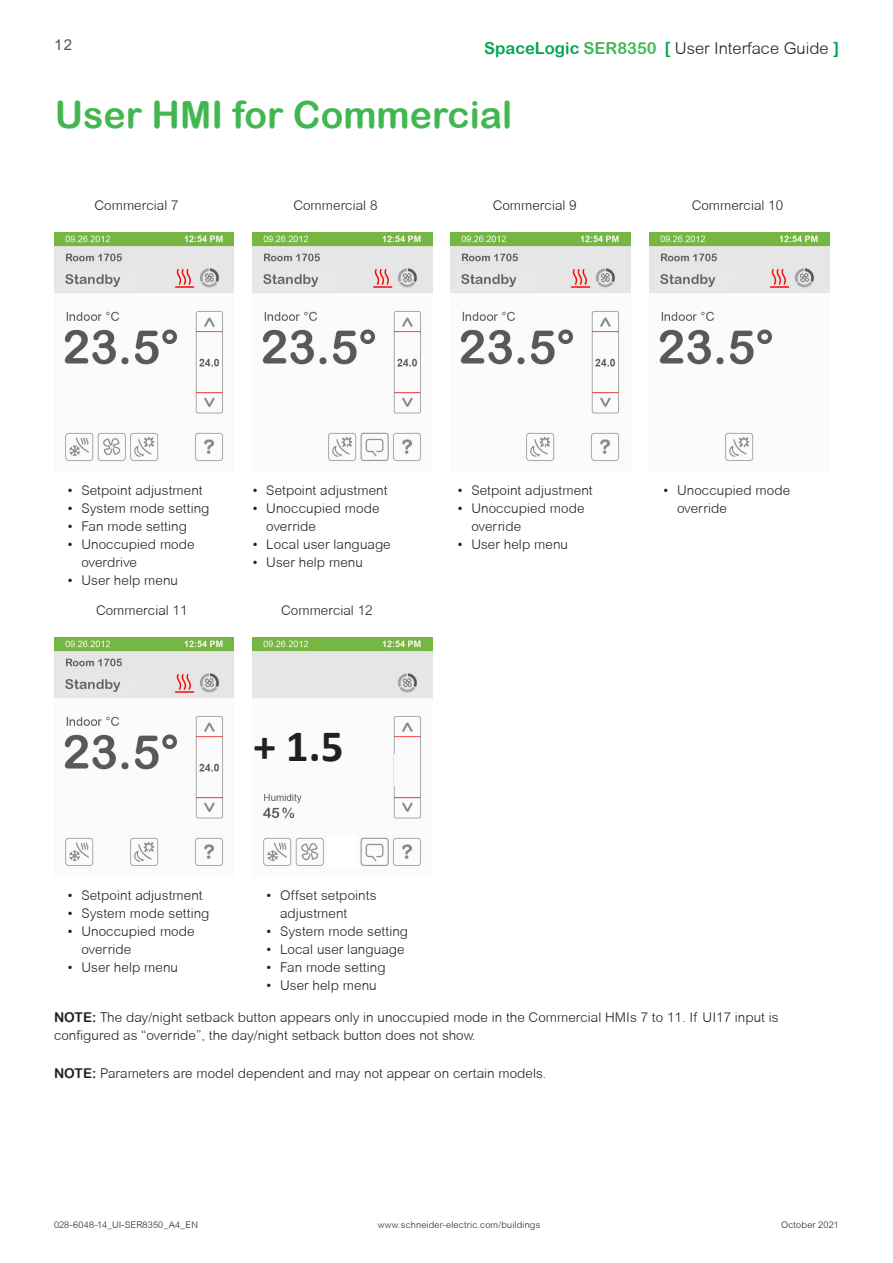
<style>
.page{position:relative;width:893px;height:1263px;background:#fff}
.page>*{position:absolute;margin:0;border:0;box-sizing:border-box;transform-origin:0 0}
.t1{font:700 45px "Calibri";color:#231f20}
.Heading_1{font:37.5px "Arial Rounded MT Bold";color:#42b751}
.t2{font:300 16.5px "Arial Rounded MT";color:#231f20}
.t3{font:15px "Arial";color:#4d545a}
.main_text{font:300 13.5px/18px "Arial Rounded MT";letter-spacing:.005em;color:#231f20}
.t4{font:300 9.15px "Arial Rounded MT";letter-spacing:.02em;color:#231f20}
.s1{font-family:"Arial Rounded MT Bold";font-weight:400;color:#00a54f}
.s2{font-family:"Arial Rounded MT Bold";font-weight:400;color:#42b751}
.s3{font-family:"Arial Rounded MT Bold";font-weight:400}
</style>
<div class="page">
<img style="left:253px;top:232px;width:180px;height:229px">
<img style="left:451px;top:232px;width:180px;height:229px">
<img style="left:650px;top:232px;width:180px;height:229px">
<img style="left:54px;top:637px;width:180px;height:229px">
<img style="left:253px;top:637px;width:180px;height:229px">
<div style="left:328px;top:835px;width:29px;height:32px;background:#fff"></div>
<div style="left:254px;top:708px;width:125px;height:74px;background:#fbfbfb"></div>
<div style="left:310px;top:786px;width:66px;height:36px;background:#fbfbfb"></div>
<div style="left:395px;top:754px;width:24px;height:32px;background:#fbfbfb"></div>
<div style="left:256px;top:654px;width:137px;height:43px;background:#e6e6e6"></div>
<img style="left:54px;top:233px;width:180px;height:228px">
<p class="t3" style="left:54px;top:34px;width:20px">12</p>
<p class="t2" style="left:484px;top:39px;width:356px"><span class="s1">SpaceLogic</span> <span class="s2">SER8350</span> <span class="s1">[</span> User Interface Guide <span class="s1">]</span></p>
<p class="Heading_1" style="left:55px;top:92px;width:459px">User HMI for Commercial</p>
<p class="main_text" style="left:94px;top:196px;width:86px">Commercial 7</p>
<p class="main_text" style="left:293px;top:196px;width:86px">Commercial 8</p>
<p class="main_text" style="left:493px;top:196px;width:86px">Commercial 9</p>
<p class="main_text" style="left:692px;top:196px;width:93px">Commercial 10</p>
<p class="main_text" style="left:68px;top:481px;width:136px">• Setpoint adjustment</p>
<p class="main_text" style="left:68px;top:499px;width:143px">• System mode setting</p>
<p class="main_text" style="left:68px;top:517px;width:121px">• Fan mode setting</p>
<p class="main_text" style="left:81px;top:535px;width:115px;text-indent:-14px">• Unoccupied mode overdrive</p>
<p class="main_text" style="left:68px;top:571px;width:112px">• User help menu</p>
<p class="main_text" style="left:96px;top:601px;width:93px">Commercial 11</p>
<p class="main_text" style="left:253px;top:481px;width:136px">• Setpoint adjustment</p>
<p class="main_text" style="left:266px;top:499px;width:115px;text-indent:-14px">• Unoccupied mode override</p>
<p class="main_text" style="left:253px;top:535px;width:139px">• Local user language</p>
<p class="main_text" style="left:253px;top:553px;width:112px">• User help menu</p>
<p class="main_text" style="left:281px;top:601px;width:93px">Commercial 12</p>
<p class="t1" style="left:253px;top:714px;width:92px">+ 1.5</p>
<p class="main_text" style="left:68px;top:886px;width:136px">• Setpoint adjustment</p>
<p class="main_text" style="left:68px;top:904px;width:143px">• System mode setting</p>
<p class="main_text" style="left:81px;top:922px;width:115px;text-indent:-14px">• Unoccupied mode override</p>
<p class="main_text" style="left:68px;top:958px;width:112px">• User help menu</p>
<p class="main_text" style="left:280px;top:886px;width:98px;text-indent:-14px">• Offset setpoints adjustment</p>
<p class="main_text" style="left:267px;top:922px;width:143px">• System mode setting</p>
<p class="main_text" style="left:267px;top:940px;width:139px">• Local user language</p>
<p class="main_text" style="left:267px;top:958px;width:121px">• Fan mode setting</p>
<p class="main_text" style="left:267px;top:976px;width:112px">• User help menu</p>
<p class="main_text" style="left:458px;top:481px;width:136px">• Setpoint adjustment</p>
<p class="main_text" style="left:471px;top:499px;width:115px;text-indent:-14px">• Unoccupied mode override</p>
<p class="main_text" style="left:458px;top:535px;width:112px">• User help menu</p>
<p class="main_text" style="left:677px;top:481px;width:115px;text-indent:-14px">• Unoccupied mode override</p>
<p class="main_text" style="left:54px;top:1008px;width:726px"><span class="s3">NOTE:</span> The day/night setback button appears only in unoccupied mode in the Commercial HMIs 7 to 11. If UI17 input is configured as “override”, the day/night setback button does not show.</p>
<p class="main_text" style="left:54px;top:1064px;width:494px"><span class="s3">NOTE:</span> Parameters are model dependent and may not appear on certain models.</p>
<p class="t4" style="left:54px;top:1219px;width:145px">028-6048-14_UI-SER8350_A4_EN</p>
<p class="t4" style="left:378px;top:1219px;width:164px">www.schneider-electric.com/buildings</p>
<p class="t4" style="left:781px;top:1219px;width:59px">October 2021</p>
</div>
